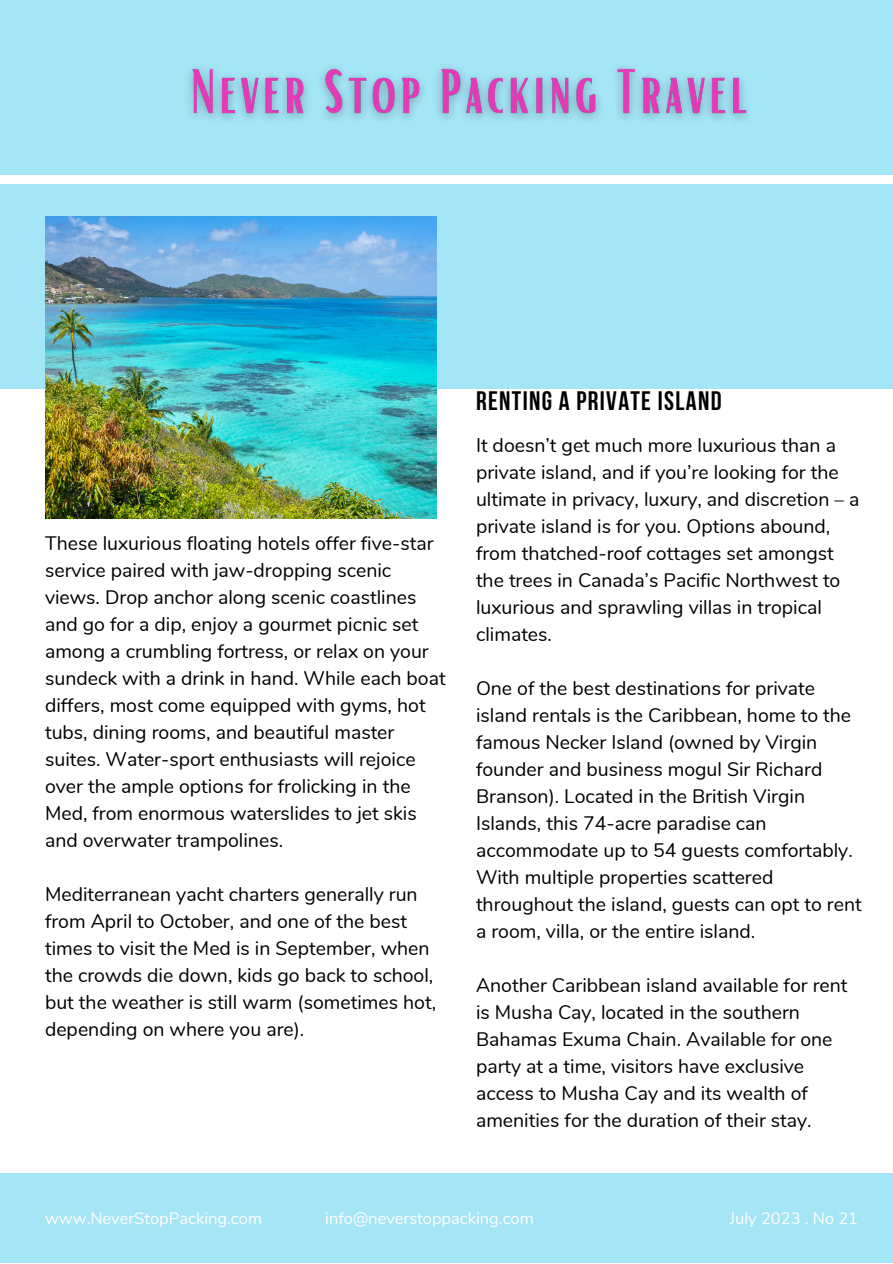
<style>
.page{position:relative;width:893px;height:1264px;background:#fff}
.page>*{position:absolute;margin:0;border:0;box-sizing:border-box;transform-origin:0 0}
.t1{font:700 26.55px "Bebas Neue";letter-spacing:.05em;color:#000}
.t2{font:19.5px/27px "Nunito";color:#000}
.t3{font:16.5px "Nunito";color:#fff}
</style>
<div class="page">
<div style="left:0;top:1173px;width:892px;height:89px;background:#a4e5f6"></div>
<div style="left:0;top:0;width:892px;height:388px;background:#a4e5f6"></div>
<div style="left:0;top:175px;width:892px;height:9px;background:#fff"></div>
<img style="left:45px;top:217px;width:391px;height:301px">
<img style="left:189px;top:67px;width:558px;height:53px">
<p class="t2" style="left:45px;top:530px;width:402px">These luxurious floating hotels offer five-star service paired with jaw-dropping scenic views. Drop anchor along scenic coastlines and go for a dip, enjoy a gourmet picnic set among a crumbling fortress, or relax on your sundeck with a drink in hand. While each boat differs, most come equipped with gyms, hot tubs, dining rooms, and beautiful master suites. Water-sport enthusiasts will rejoice over the ample options for frolicking in the Med, from enormous waterslides to jet skis and overwater trampolines.</p>
<p class="t2" style="left:45px;top:881px;width:392px">Mediterranean yacht charters generally run from April to October, and one of the best times to visit the Med is in September, when the crowds die down, kids go back to school, but the weather is still warm (sometimes hot, depending on where you are).</p>
<p class="t1" style="left:476px;top:390px;width:247px">RENTING A PRIVATE ISLAND</p>
<p class="t2" style="left:476px;top:432px;width:385px">It doesn’t get much more luxurious than a private island, and if you’re looking for the ultimate in privacy, luxury, and discretion – a private island is for you. Options abound, from thatched-roof cottages set amongst the trees in Canada’s Pacific Northwest to luxurious and sprawling villas in tropical climates.</p>
<p class="t2" style="left:476px;top:675px;width:387px">One of the best destinations for private island rentals is the Caribbean, home to the famous Necker Island (owned by Virgin founder and business mogul Sir Richard Branson). Located in the British Virgin Islands, this 74-acre paradise can accommodate up to 54 guests comfortably.<br>With multiple properties scattered throughout the island, guests can opt to rent a room, villa, or the entire island.</p>
<p class="t2" style="left:476px;top:972px;width:373px">Another Caribbean island available for rent is Musha Cay, located in the southern Bahamas Exuma Chain. Available for one party at a time, visitors have exclusive access to Musha Cay and its wealth of amenities for the duration of their stay.</p>
<p class="t3" style="left:45px;top:1207px;width:218px">www.NeverStopPacking.com</p>
<p class="t3" style="left:325px;top:1207px;width:210px">info@neverstoppacking.com</p>
<p class="t3" style="left:729px;top:1207px;width:130px">July 2023 . No 21</p>
</div>
